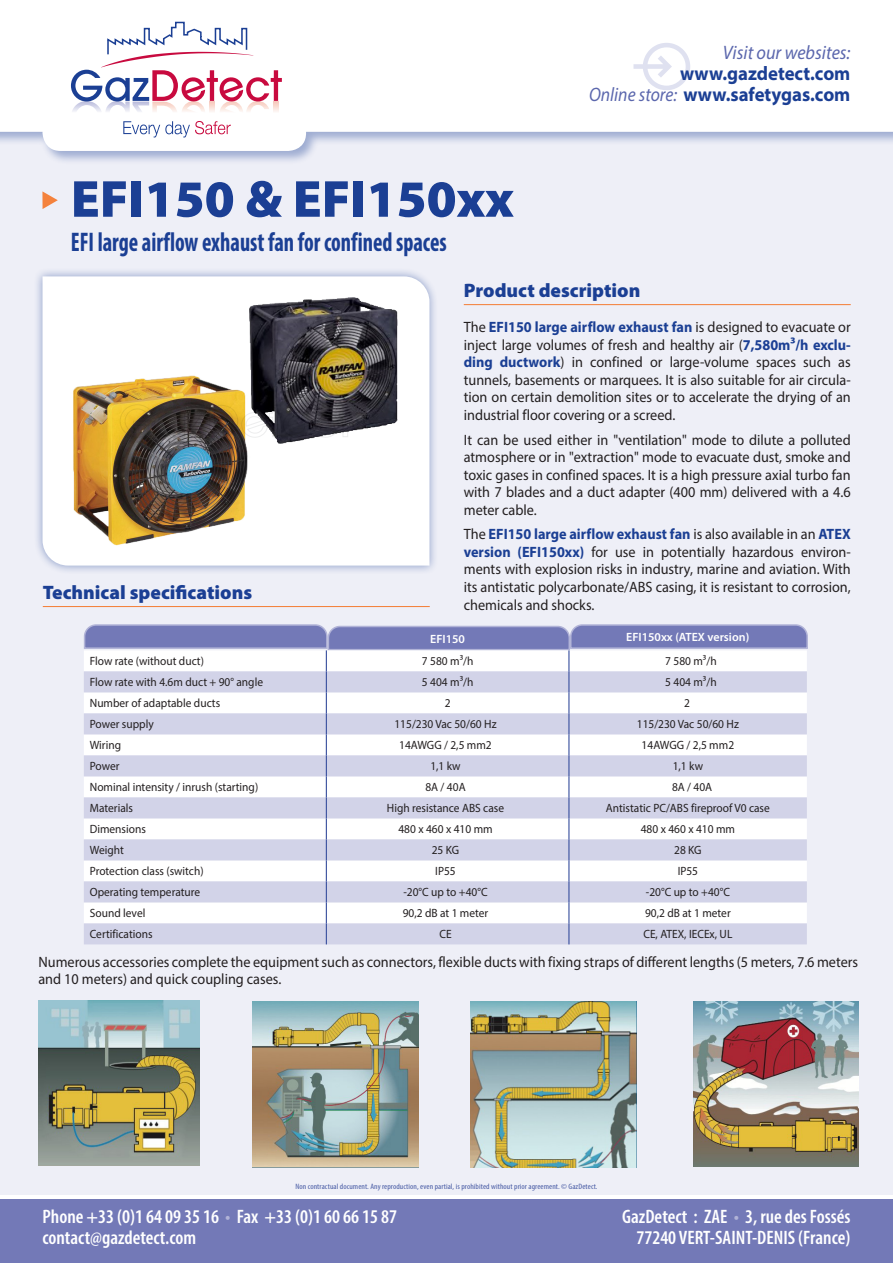
<style>
.page{position:relative;width:893px;height:1263px;background:#fff}
.page>*{position:absolute;margin:0;border:0;box-sizing:border-box;transform-origin:0 0}
.t1{font:900 52.5px "Myriad Pro";color:#1b3f94}
.t2{font:700 condensed 27px "Myriad Pro";color:#1b3f94;scale:.83 1}
.t3{font:600 condensed 19.5px/21px "Myriad Pro";color:#fff}
.t4{font:700 semi-expanded 19.5px/21px "Myriad Pro";color:#1b3f94;text-align:right;scale:.9 1}
.t5{font:900 19.5px "Myriad Pro";color:#1b3f94}
.t6{font:italic 19.5px "Myriad Pro";color:#5b67ad;scale:.93 1}
.t7{font:15px/17.5px "Myriad Pro";color:#231f20;text-align:justify;scale:.95 1}
.t8{font:12px "Myriad Pro";color:#231f20;scale:.95 1}
.t9{font:600 12px "Myriad Pro";color:#fff}
.t10{font:condensed 7.8px "Myriad Pro";letter-spacing:.01em;color:#495ca5;scale:1.1 1}
.s1{font-weight:400;font-style:italic;font-stretch:normal;color:#5b67ad}
.s2{font-weight:700;color:#1b3f94}
.s3{color:#b1b3d7}
</style>
<div class="page">
<div style="left:0;top:0;width:893px;height:1195px;background:#eeeff7"></div>
<svg style="left:42px;top:191px;width:16px;height:18px"></svg>
<div style="left:34px;top:267px;width:405px;height:308px;background:#1b3f94;opacity:.48"></div>
<div style="left:43px;top:276px;width:386px;height:290px;background:#fff"></div>
<div style="left:0;top:1199px;width:893px;height:64px;background:#7379b7"></div>
<div style="left:0;top:0;width:893px;height:165px;background:#1b3f94;opacity:.38"></div>
<svg style="left:0;top:0;width:893px;height:151px;background:#fafafc"></svg>
<svg style="left:633px;top:43px;width:57px;height:47px"></svg>
<svg style="left:71px;top:21px;width:211px;height:92px;background:#e8d9e4"></svg>
<svg style="left:123px;top:121px;width:108px;height:16px;background:#e0d6e4"></svg>
<hr style="left:464px;top:304px;width:387px;height:1px;background:#f4823d">
<hr style="left:43px;top:606px;width:387px;height:1px;background:#f4823d">
<svg style="left:83px;top:624px;width:725px;height:320px;background:#e0e1ef"></svg>
<img style="left:69px;top:372px;width:183px;height:176px">
<img style="left:250px;top:297px;width:147px;height:147px">
<img style="left:38px;top:1001px;width:162px;height:164px">
<img style="left:470px;top:1001px;width:166px;height:166px">
<img style="left:693px;top:1001px;width:166px;height:166px">
<img style="left:252px;top:1001px;width:166px;height:166px">
<svg style="left:120px;top:404px;width:232px;height:35px;background:#635948"></svg>
<p class="t1" style="left:71px;top:164px;width:444px">EFI150 &amp; EFI150xx</p>
<p class="t2" style="left:71px;top:225px;width:455px">EFI large airflow exhaust fan for confined spaces</p>
<h3 class="t6" style="left:723px;top:40px;width:139px">Visit our websites:</h3>
<h3 class="t4" style="left:589px;top:62px;width:292px">www.gazdetect.com<br><span class="s1">Online store:</span> www.safetygas.com</h3>
<p class="t5" style="left:43px;top:580px;width:211px">Technical specifications</p>
<p class="t5" style="left:464px;top:278px;width:178px">Product description</p>
<p class="t7" style="left:464px;top:318px;width:409px">The <span class="s2">EFI150 large airflow exhaust fan</span> is designed to evacuate or inject large volumes of fresh and healthy air (<span class="s2">7,580m3/h exclu&shy;ding ductwork</span>) in confined or large-volume spaces such as tunnels, basements or marquees. It is also suitable for air circula&shy;tion on certain demolition sites or to accelerate the drying of an industrial floor covering or a screed.</p>
<p class="t7" style="left:464px;top:430px;width:409px">It can be used either in "ventilation" mode to dilute a polluted atmosphere or in "extraction" mode to evacuate dust, smoke and toxic gases in confined spaces. It is a high pressure axial turbo fan with 7 blades and a duct adapter (400 mm) delivered with a 4.6 meter cable.</p>
<p class="t7" style="left:464px;top:525px;width:409px">The <span class="s2">EFI150 large airflow exhaust fan</span> is also available in an <span class="s2">ATEX version (EFI150xx)</span> for use in potentially hazardous environ&shy;ments with explosion risks in industry, marine and aviation. With its antistatic polycarbonate/ABS casing, it is resistant to corrosion, chemicals and shocks.</p>
<p class="t9" style="left:430px;top:631px;width:36px">EFI150</p>
<p class="t9" style="left:626px;top:629px;width:124px">EFI150xx (ATEX version)</p>
<p class="t8" style="left:90px;top:654px;width:122px">Flow rate (without duct)</p>
<p class="t8" style="left:422px;top:654px;width:56px">7 580 m³/h</p>
<p class="t8" style="left:665px;top:654px;width:56px">7 580 m³/h</p>
<p class="t8" style="left:90px;top:675px;width:184px">Flow rate with 4.6m duct + 90° angle</p>
<p class="t8" style="left:422px;top:675px;width:56px">5 404 m³/h</p>
<p class="t8" style="left:665px;top:675px;width:56px">5 404 m³/h</p>
<p class="t8" style="left:90px;top:696px;width:139px">Number of adaptable ducts</p>
<p class="t8" style="left:445px;top:696px;width:8px">2</p>
<p class="t8" style="left:684px;top:696px;width:8px">2</p>
<p class="t8" style="left:90px;top:717px;width:69px">Power supply</p>
<p class="t8" style="left:394px;top:717px;width:109px">115/230 Vac 50/60 Hz</p>
<p class="t8" style="left:637px;top:717px;width:109px">115/230 Vac 50/60 Hz</p>
<p class="t8" style="left:90px;top:738px;width:34px">Wiring</p>
<p class="t8" style="left:399px;top:738px;width:99px">14AWGG / 2,5 mm2</p>
<p class="t8" style="left:642px;top:738px;width:99px">14AWGG / 2,5 mm2</p>
<p class="t8" style="left:90px;top:759px;width:33px">Power</p>
<p class="t8" style="left:430px;top:759px;width:33px">1,1 kw</p>
<p class="t8" style="left:673px;top:759px;width:33px">1,1 kw</p>
<p class="t8" style="left:90px;top:780px;width:179px">Nominal intensity / inrush (starting)</p>
<p class="t8" style="left:425px;top:780px;width:44px">8A / 40A</p>
<p class="t8" style="left:672px;top:780px;width:44px">8A / 40A</p>
<p class="t8" style="left:90px;top:801px;width:47px">Materials</p>
<p class="t8" style="left:387px;top:801px;width:125px">High resistance ABS case</p>
<p class="t8" style="left:606px;top:801px;width:174px">Antistatic PC/ABS fireproof V0 case</p>
<p class="t8" style="left:90px;top:822px;width:61px">Dimensions</p>
<p class="t8" style="left:398px;top:822px;width:101px">480 x 460 x 410 mm</p>
<p class="t8" style="left:641px;top:822px;width:101px">480 x 460 x 410 mm</p>
<p class="t8" style="left:90px;top:843px;width:37px">Weight</p>
<p class="t8" style="left:432px;top:843px;width:30px">25 KG</p>
<p class="t8" style="left:674px;top:843px;width:30px">28 KG</p>
<p class="t8" style="left:90px;top:864px;width:121px">Protection class (switch)</p>
<p class="t8" style="left:435px;top:864px;width:23px">IP55</p>
<p class="t8" style="left:678px;top:864px;width:23px">IP55</p>
<p class="t8" style="left:90px;top:885px;width:118px">Operating temperature</p>
<p class="t8" style="left:403px;top:885px;width:90px">-20°C up to +40°C</p>
<p class="t8" style="left:646px;top:885px;width:90px">-20°C up to +40°C</p>
<p class="t8" style="left:90px;top:906px;width:60px">Sound level</p>
<p class="t8" style="left:403px;top:906px;width:92px">90,2 dB at 1 meter</p>
<p class="t8" style="left:645px;top:906px;width:92px">90,2 dB at 1 meter</p>
<p class="t8" style="left:90px;top:927px;width:68px">Certifications</p>
<p class="t8" style="left:439px;top:927px;width:14px">CE</p>
<p class="t8" style="left:643px;top:927px;width:95px">CE, ATEX, IECEx, UL</p>
<p class="t7" style="left:38px;top:953px;width:864px">Numerous accessories complete the equipment such as connectors, flexible ducts with fixing straps of different lengths (5 meters, 7.6 meters and 10 meters) and quick coupling cases.</p>
<p class="t10" style="left:295px;top:1182px;width:276px">Non contractual document. Any reproduction, even partial, is prohibited without prior agreement. © GazDetect.</p>
<h3 class="t3" style="left:43px;top:1206px;width:356px">Phone +33 (0)1 64 09 35 16 <span class="s3">•</span> Fax +33 (0)1 60 66 15 87 contact@gazdetect.com</h3>
<h3 class="t3" style="left:622px;top:1206px;width:230px;text-align:right">GazDetect : ZAE <span class="s3">•</span> 3, rue des Fossés<br>77240 VERT-SAINT-DENIS (France)</h3>
</div>
